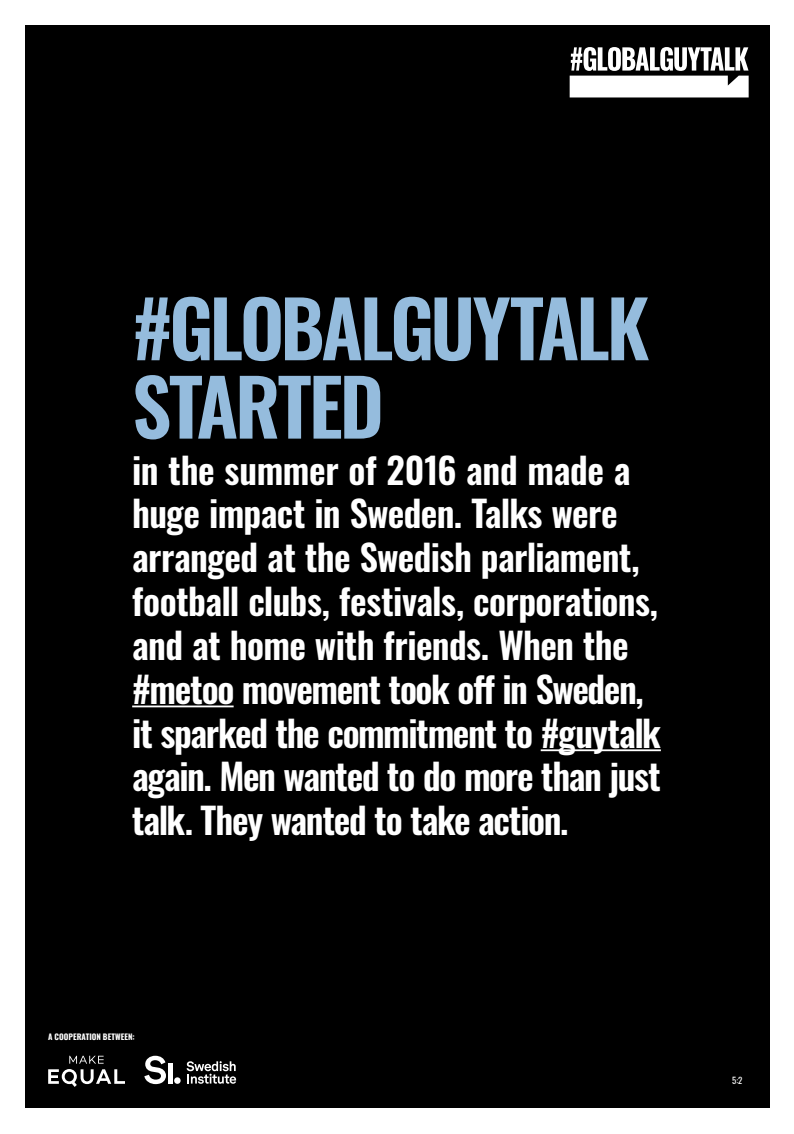
<style>
.page{position:relative;width:794px;height:1134px;background:#fff}
.page>*{position:absolute;margin:0;border:0;box-sizing:border-box;transform-origin:0 0}
.t1{font:600 77.48px/78.4px "Oswald";letter-spacing:-.04em;color:#95bcdd}
.t2{font:600 36.08px/43.8px "Oswald";letter-spacing:-.025em;color:#fff}
.t3{font:8.8px "Oswald";color:#fff}
.t4{font:700 8px "Oswald";letter-spacing:.005em;color:#fff}
</style>
<div class="page">
<div style="left:25px;top:26px;width:744px;height:1082px;background:#000"></div>
<svg style="left:48px;top:1056px;width:77px;height:31px"></svg>
<svg style="left:144px;top:1056px;width:22px;height:28px"></svg>
<div style="left:168px;top:1063px;width:5px;height:20px;background:#fff"></div>
<div style="left:174px;top:1077px;width:7px;height:7px;background:#fff;border-radius:50%"></div>
<svg style="left:186px;top:1061px;width:50px;height:23px"></svg>
<svg style="left:569px;top:47px;width:179px;height:50px"></svg>
<hr style="left:132px;top:705px;width:102px;height:2px;background:#fff">
<hr style="left:541px;top:749px;width:120px;height:2px;background:#fff">
<h1 class="t1" style="left:132px;top:294px;width:519px">#GLOBALGUYTALK<br>STARTED</h1>
<p class="t2" style="left:132px;top:450px;width:530px">in the summer of 2016 and made a huge impact in Sweden. Talks were arranged at the Swedish parliament, football clubs, festivals, corporations, and at home with friends. When the #metoo movement took off in Sweden, it sparked the commitment to #guytalk again. Men wanted to do more than just talk. They wanted to take action.</p>
<p class="t4" style="left:48px;top:1033px;width:88px">A COOPERATION BETWEEN:</p>
<p class="t3" style="left:732px;top:1073px;width:12px">5:2</p>
</div>
